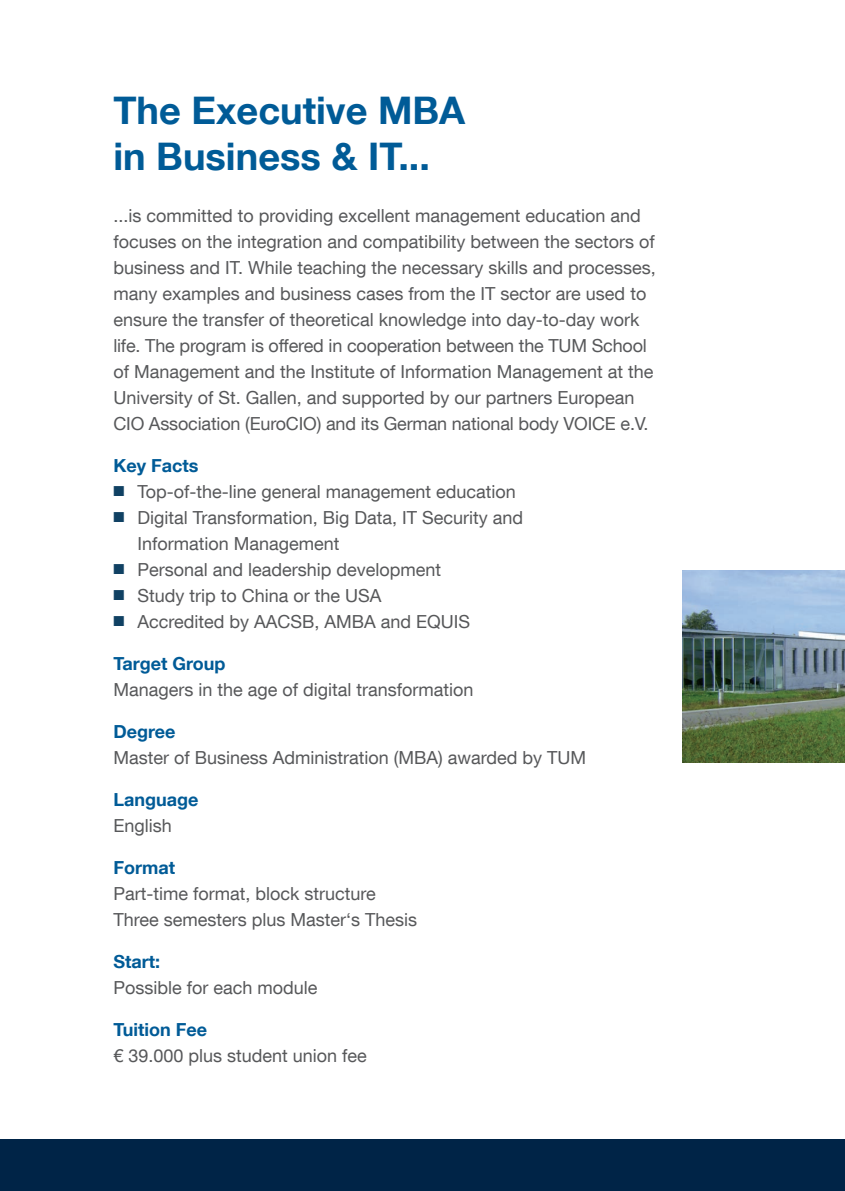
<style>
.page{position:relative;width:845px;height:1191px;background:#fff}
.page>*{position:absolute;margin:0;border:0;box-sizing:border-box;transform-origin:0 0}
.Titel_19_blau{font:700 38px/45.6px "TUM Neue Helvetica";color:#005b97}
.Grundtext_-_9pt{font:18px/26px "TUM Neue Helvetica";color:#57585a}
.Grundtext_-_9pt-2{font:700 18px "TUM Neue Helvetica";color:#005b97}
.s1{color:#104163}
</style>
<div class="page">
<img style="left:683px;top:570px;width:162px;height:193px">
<div style="left:0;top:1140px;width:845px;height:51px;background:#002447"></div>
<p class="Titel_19_blau" style="left:113px;top:86px;width:353px">The Executive MBA in Business &amp; IT...</p>
<p class="Grundtext_-_9pt" style="left:113px;top:202px;width:544px">...is committed to providing excellent management education and focuses on the integration and compatibility between the sectors of business and IT. While teaching the necessary skills and processes, many examples and business cases from the IT sector are used to ensure the transfer of theoretical knowledge into day-to-day work life. The program is offered in cooperation between the TUM School of Management and the Institute of Information Management at the University of St. Gallen, and supported by our partners European CIO Association (EuroCIO) and its German national body VOICE e.V.</p>
<p class="Grundtext_-_9pt-2" style="left:113px;top:454px;width:87px">Key Facts</p>
<p class="Grundtext_-_9pt" style="left:113px;top:478px;width:404px"><span class="s1">■</span> Top-of-the-line general management education</p>
<p class="Grundtext_-_9pt" style="left:137px;top:504px;width:387px;text-indent:-24px"><span class="s1">■</span> Digital Transformation, Big Data, IT Security and<br>Information Management</p>
<p class="Grundtext_-_9pt" style="left:113px;top:556px;width:329px"><span class="s1">■</span> Personal and leadership development</p>
<p class="Grundtext_-_9pt" style="left:113px;top:582px;width:270px"><span class="s1">■</span> Study trip to China or the USA</p>
<p class="Grundtext_-_9pt" style="left:113px;top:608px;width:358px"><span class="s1">■</span> Accredited by AACSB, AMBA and EQUIS</p>
<p class="Grundtext_-_9pt-2" style="left:113px;top:652px;width:114px">Target Group</p>
<p class="Grundtext_-_9pt" style="left:113px;top:676px;width:362px">Managers in the age of digital transformation</p>
<p class="Grundtext_-_9pt-2" style="left:113px;top:720px;width:64px">Degree</p>
<p class="Grundtext_-_9pt" style="left:113px;top:744px;width:474px">Master of Business Administration (MBA) awarded by TUM</p>
<p class="Grundtext_-_9pt-2" style="left:113px;top:788px;width:87px">Language</p>
<p class="Grundtext_-_9pt" style="left:113px;top:812px;width:60px">English</p>
<p class="Grundtext_-_9pt-2" style="left:113px;top:856px;width:63px">Format</p>
<p class="Grundtext_-_9pt" style="left:113px;top:880px;width:305px">Part-time format, block structure<br>Three semesters plus Master‘s Thesis</p>
<p class="Grundtext_-_9pt-2" style="left:113px;top:950px;width:48px">Start:</p>
<p class="Grundtext_-_9pt" style="left:113px;top:974px;width:206px">Possible for each module</p>
<p class="Grundtext_-_9pt-2" style="left:113px;top:1018px;width:95px">Tuition Fee</p>
<p class="Grundtext_-_9pt" style="left:113px;top:1042px;width:255px">€ 39.000 plus student union fee</p>
</div>
